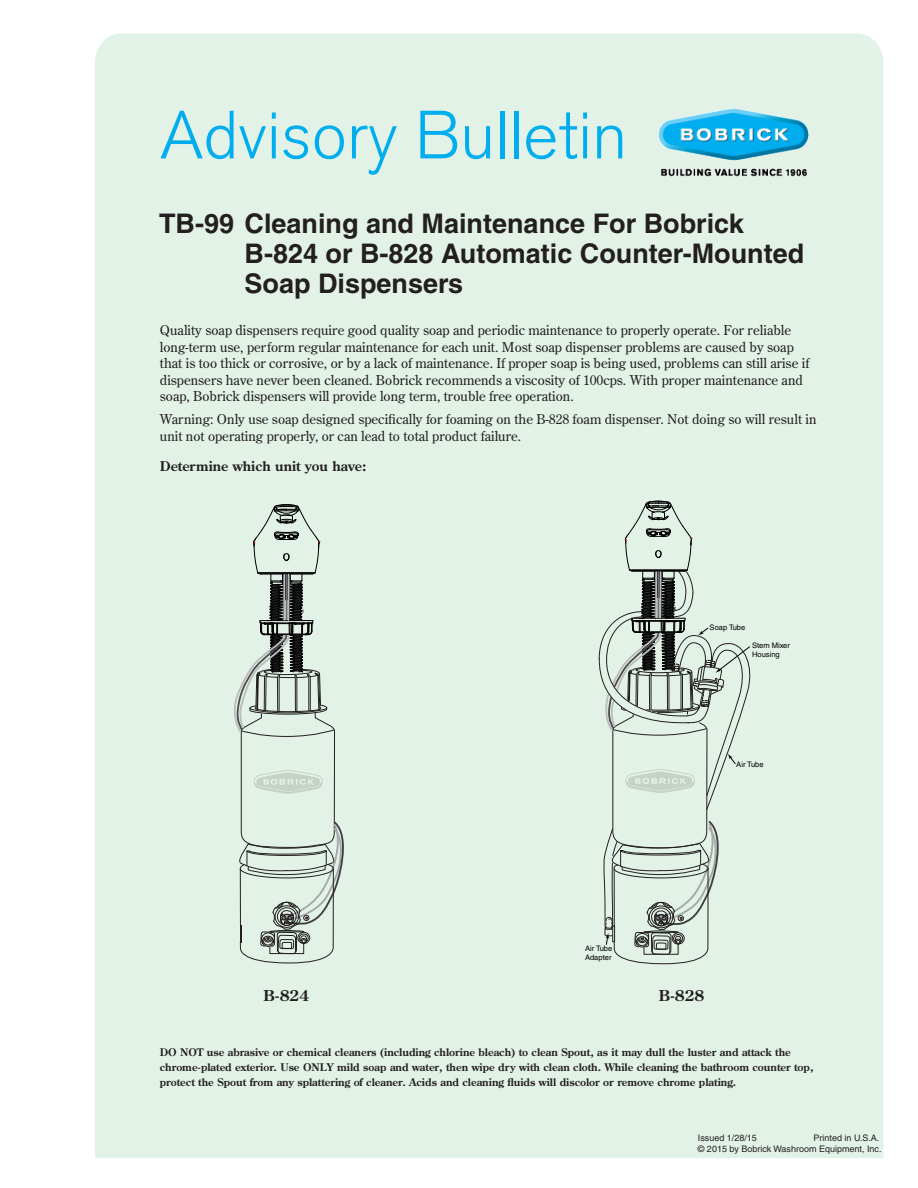
<style>
.page{position:relative;width:918px;height:1188px;background:#fff}
.page>*{position:absolute;margin:0;border:0;box-sizing:border-box;transform-origin:0 0}
.t1{font:300 67.5px "Akzidenz Grotesk BQ";color:#00aeef}
.t2{font:700 27px/30px "Helvetica";color:#231f20}
.t3{font:700 15px "Century Old Style";color:#231f20}
.t4{font:13.5px/16.5px "Century Old Style";color:#231f20}
.t5{font:700 13.5px "Century Old Style";color:#231f20}
.t6{font:700 10.5px/15px "Century Old Style";color:#231f20}
.t7{font:9px/10.5px "Helvetica";color:#231f20;text-align:right}
.t8{font:7.5px/9.1px "Helvetica";color:#000}
</style>
<div class="page">
<div style="left:95px;top:34px;width:788px;height:1124px;background:#e2f2e6"></div>
<img style="left:647px;top:101px;width:174px;height:81px">
<svg style="left:233px;top:503px;width:118px;height:461px"></svg>
<svg style="left:599px;top:500px;width:155px;height:465px"></svg>
<h1 class="t1" style="left:160px;top:97px;width:469px">Advisory Bulletin</h1>
<h2 class="t2" style="left:245px;top:208px;width:561px;text-indent:-86px">TB-99 Cleaning and Maintenance For Bobrick<br>B-824 or B-828 Automatic Counter-Mounted<br>Soap Dispensers</h2>
<p class="t4" style="left:160px;top:322px;width:651px">Quality soap dispensers require good quality soap and periodic maintenance to properly operate. For reliable long-term use, perform regular maintenance for each unit. Most soap dispenser problems are caused by soap that is too thick or corrosive, or by a lack of maintenance. If proper soap is being used, problems can still arise if dispensers have never been cleaned. Bobrick recommends a viscosity of 100cps. With proper maintenance and soap, Bobrick dispensers will provide long term, trouble free operation.</p>
<p class="t4" style="left:160px;top:411px;width:658px">Warning: Only use soap designed specifically for foaming on the B-828 foam dispenser. Not doing so will result in unit not operating properly, or can lead to total product failure.</p>
<p class="t5" style="left:160px;top:457px;width:208px">Determine which unit you have:</p>
<p class="t8" style="left:710px;top:623px;width:37px">Soap Tube</p>
<p class="t8" style="left:752px;top:640px;width:40px">Stem Mixer<br>Housing</p>
<p class="t8" style="left:736px;top:760px;width:29px">Air Tube</p>
<p class="t8" style="left:585px;top:944px;width:29px">Air Tube<br>Adapter</p>
<p class="t3" style="left:264px;top:986px;width:47px">B-824</p>
<p class="t3" style="left:659px;top:986px;width:47px">B-828</p>
<p class="t6" style="left:160px;top:1044px;width:655px">DO NOT use abrasive or chemical cleaners (including chlorine bleach) to clean Spout, as it may dull the luster and attack the chrome-plated exterior. Use ONLY mild soap and water, then wipe dry with clean cloth. While cleaning the bathroom counter top, protect the Spout from any splattering of cleaner. Acids and cleaning fluids will discolor or remove chrome plating.</p>
<p class="t7" style="left:698px;top:1133px;width:185px">Printed in U.S.A.<br>© 2015 by Bobrick Washroom Equipment, Inc.</p>
<p class="t7" style="left:698px;top:1133px;width:61px">Issued 1/28/15</p>
</div>
